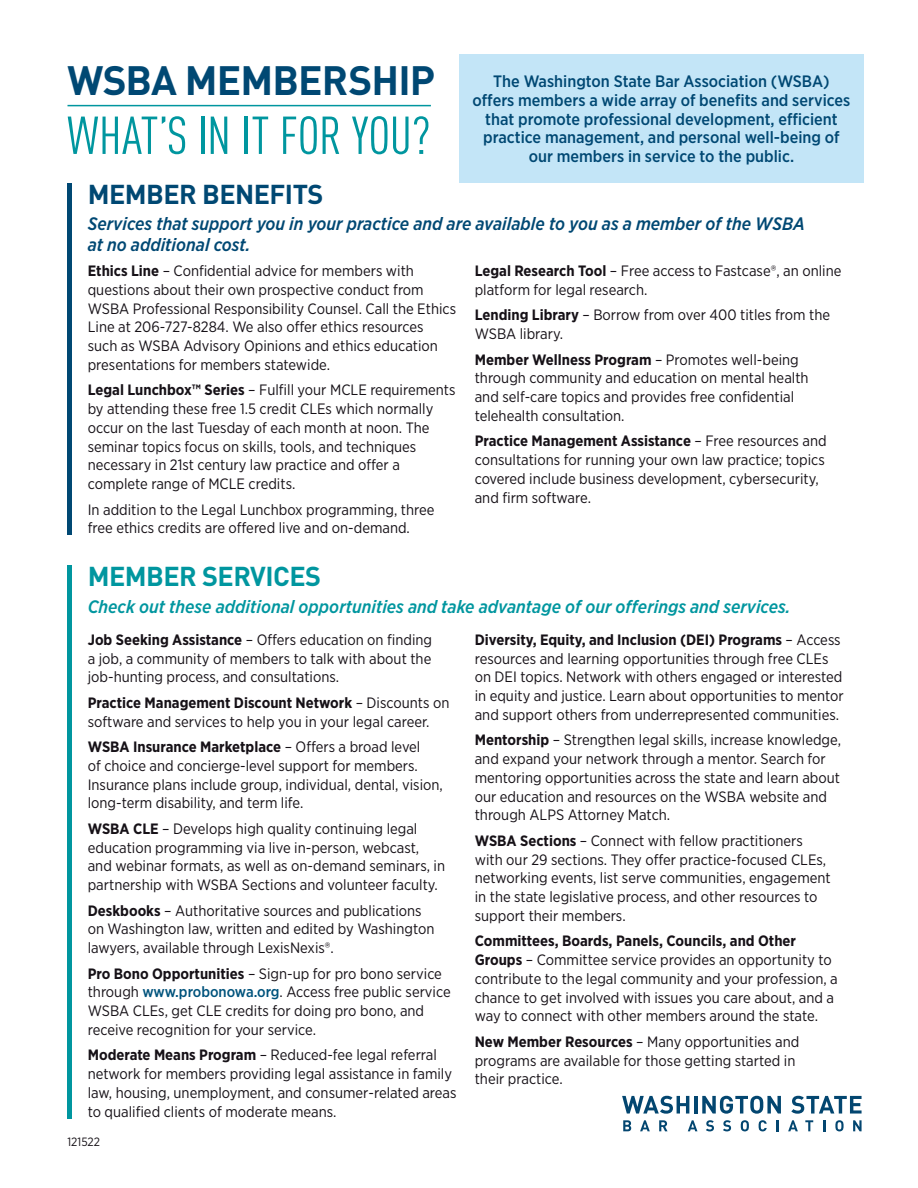
<style>
.page{position:relative;width:918px;height:1188px;background:#fff}
.page>*{position:absolute;margin:0;border:0;box-sizing:border-box;transform-origin:0 0}
.t1{font:condensed 52.5px "DINOT";letter-spacing:-.01em;color:#00969f}
.t2{font:700 40.5px "DINOT";letter-spacing:-.02em;color:#004873}
.t3{font:700 27px "DINOT";letter-spacing:-.02em;color:#00969f}
.t4{font:700 27px "DINOT";letter-spacing:-.02em;color:#004873}
.p1{font:italic 500 18px/21px "Gotham Narrow";color:#004873}
.p1-2{font:italic 500 18px "Gotham Narrow";color:#00969f}
.p1-3{font:500 16.5px/18.8px "Gotham Narrow";color:#004873;text-align:center}
.p1-4{font:15px/18.8px "Gotham Narrow";color:#161117}
.p1-5{font:12px "Gotham Narrow";color:#161117}
.s1{font-weight:700}
.s2{font-weight:500;color:#00537c}
</style>
<div class="page">
<div style="left:459px;top:54px;width:405px;height:128px;background:#c3e5f7"></div>
<svg style="left:623px;top:1120px;width:8px;height:11px"></svg>
<svg style="left:640px;top:1120px;width:10px;height:11px"></svg>
<svg style="left:659px;top:1120px;width:9px;height:11px"></svg>
<svg style="left:688px;top:1120px;width:9px;height:11px"></svg>
<svg style="left:706px;top:1120px;width:8px;height:11px"></svg>
<svg style="left:723px;top:1120px;width:8px;height:11px"></svg>
<svg style="left:741px;top:1120px;width:8px;height:11px"></svg>
<svg style="left:759px;top:1120px;width:8px;height:11px"></svg>
<svg style="left:777px;top:1120px;width:2px;height:11px"></svg>
<svg style="left:788px;top:1120px;width:10px;height:11px"></svg>
<svg style="left:805px;top:1120px;width:8px;height:11px"></svg>
<svg style="left:823px;top:1120px;width:2px;height:11px"></svg>
<svg style="left:835px;top:1120px;width:9px;height:11px"></svg>
<svg style="left:853px;top:1120px;width:9px;height:11px"></svg>
<svg style="left:622px;top:1096px;width:67px;height:18px"></svg>
<hr style="left:694px;top:1096px;width:4px;height:18px;background:#034670">
<svg style="left:702px;top:1096px;width:79px;height:18px"></svg>
<svg style="left:791px;top:1096px;width:71px;height:18px"></svg>
<hr style="left:68px;top:183px;width:4px;height:352px;background:#004873">
<hr style="left:68px;top:565px;width:4px;height:554px;background:#00969f">
<hr style="left:68px;top:105px;width:363px;height:1px;background:#00969f">
<h1 class="t2" style="left:68px;top:54px;width:369px">WSBA MEMBERSHIP</h1>
<h1 class="t1" style="left:68px;top:105px;width:365px">WHAT’S IN IT FOR YOU?</h1>
<p class="p1-3" style="left:473px;top:72px;width:379px">The Washington State Bar Association (WSBA) offers members a wide array of benefits and services that promote professional development, efficient practice management, and personal well-being of our members in service to the public.</p>
<h1 class="t4" style="left:88px;top:177px;width:237px">MEMBER BENEFITS</h1>
<p class="p1" style="left:88px;top:213px;width:719px">Services that support you in your practice and are available to you as a member of the WSBA at no additional cost.</p>
<p class="p1-4" style="left:88px;top:261px;width:370px"><span class="s1">Ethics Line</span> – Confidential advice for members with questions about their own prospective conduct from WSBA Professional Responsibility Counsel. Call the Ethics Line at 206-727-8284. We also offer ethics resources such as WSBA Advisory Opinions and ethics education presentations for members statewide.</p>
<p class="p1-4" style="left:88px;top:380px;width:369px"><span class="s1">Legal Lunchbox™ Series</span> – Fulfill your MCLE requirements by attending these free 1.5 credit CLEs which normally occur on the last Tuesday of each month at noon. The seminar topics focus on skills, tools, and techniques necessary in 21st century law practice and offer a complete range of MCLE credits.</p>
<p class="p1-4" style="left:88px;top:500px;width:348px">In addition to the Legal Lunchbox programming, three free ethics credits are offered live and on-demand.</p>
<p class="p1-4" style="left:475px;top:261px;width:368px"><span class="s1">Legal Research Tool</span> – Free access to Fastcase®, an online platform for legal research.</p>
<p class="p1-4" style="left:475px;top:305px;width:357px"><span class="s1">Lending Library</span> – Borrow from over 400 titles from the<br>WSBA library.</p>
<p class="p1-4" style="left:475px;top:350px;width:335px"><span class="s1">Member Wellness Program</span> – Promotes well-being through community and education on mental health and self-care topics and provides free confidential telehealth consultation.</p>
<p class="p1-4" style="left:475px;top:431px;width:353px"><span class="s1">Practice Management Assistance</span> – Free resources and consultations for running your own law practice; topics covered include business development, cybersecurity, and firm software.</p>
<h1 class="t3" style="left:88px;top:558px;width:235px">MEMBER SERVICES</h1>
<p class="p1-2" style="left:88px;top:595px;width:704px">Check out these additional opportunities and take advantage of our offerings and services.</p>
<p class="p1-4" style="left:88px;top:630px;width:346px;text-align:justify"><span class="s1">Job Seeking Assistance</span> – Offers education on finding a job, a community of members to talk with about the job-hunting process, and consultations.</p>
<p class="p1-4" style="left:88px;top:693px;width:363px"><span class="s1">Practice Management Discount Network</span> – Discounts on software and services to help you in your legal career.</p>
<p class="p1-4" style="left:88px;top:737px;width:357px"><span class="s1">WSBA Insurance Marketplace</span> – Offers a broad level<br>of choice and concierge-level support for members.<br>Insurance plans include group, individual, dental, vision, long-term disability, and term life.</p>
<p class="p1-4" style="left:88px;top:819px;width:359px"><span class="s1">WSBA CLE</span> – Develops high quality continuing legal education programming via live in-person, webcast, and webinar formats, as well as on-demand seminars, in partnership with WSBA Sections and volunteer faculty.</p>
<p class="p1-4" style="left:88px;top:901px;width:348px"><span class="s1">Deskbooks</span> – Authoritative sources and publications on Washington law, written and edited by Washington lawyers, available through LexisNexis®.</p>
<p class="p1-4" style="left:88px;top:964px;width:365px"><span class="s1">Pro Bono Opportunities</span> – Sign-up for pro bono service through <span class="s2">www.probonowa.org</span>. Access free public service WSBA CLEs, get CLE credits for doing pro bono, and receive recognition for your service.</p>
<p class="p1-4" style="left:88px;top:1045px;width:370px"><span class="s1">Moderate Means Program</span> – Reduced-fee legal referral network for members providing legal assistance in family law, housing, unemployment, and consumer-related areas to qualified clients of moderate means.</p>
<p class="p1-4" style="left:475px;top:630px;width:371px"><span class="s1">Diversity, Equity, and Inclusion (DEI) Programs</span> – Access resources and learning opportunities through free CLEs on DEI topics. Network with others engaged or interested in equity and justice. Learn about opportunities to mentor and support others from underrepresented communities.</p>
<p class="p1-4" style="left:475px;top:730px;width:368px"><span class="s1">Mentorship</span> – Strengthen legal skills, increase knowledge, and expand your network through a mentor. Search for mentoring opportunities across the state and learn about our education and resources on the WSBA website and through ALPS Attorney Match.</p>
<p class="p1-4" style="left:475px;top:831px;width:357px"><span class="s1">WSBA Sections</span> – Connect with fellow practitioners with our 29 sections. They offer practice-focused CLEs, networking events, list serve communities, engagement in the state legislative process, and other resources to support their members.</p>
<p class="p1-4" style="left:475px;top:931px;width:365px"><span class="s1">Committees, Boards, Panels, Councils, and Other Groups</span> – Committee service provides an opportunity to contribute to the legal community and your profession, a chance to get involved with issues you care about, and a way to connect with other members around the state.</p>
<p class="p1-4" style="left:475px;top:1032px;width:326px"><span class="s1">New Member Resources</span> – Many opportunities and programs are available for those getting started in their practice.</p>
<p class="p1-5" style="left:68px;top:1134px;width:34px">121522</p>
</div>
